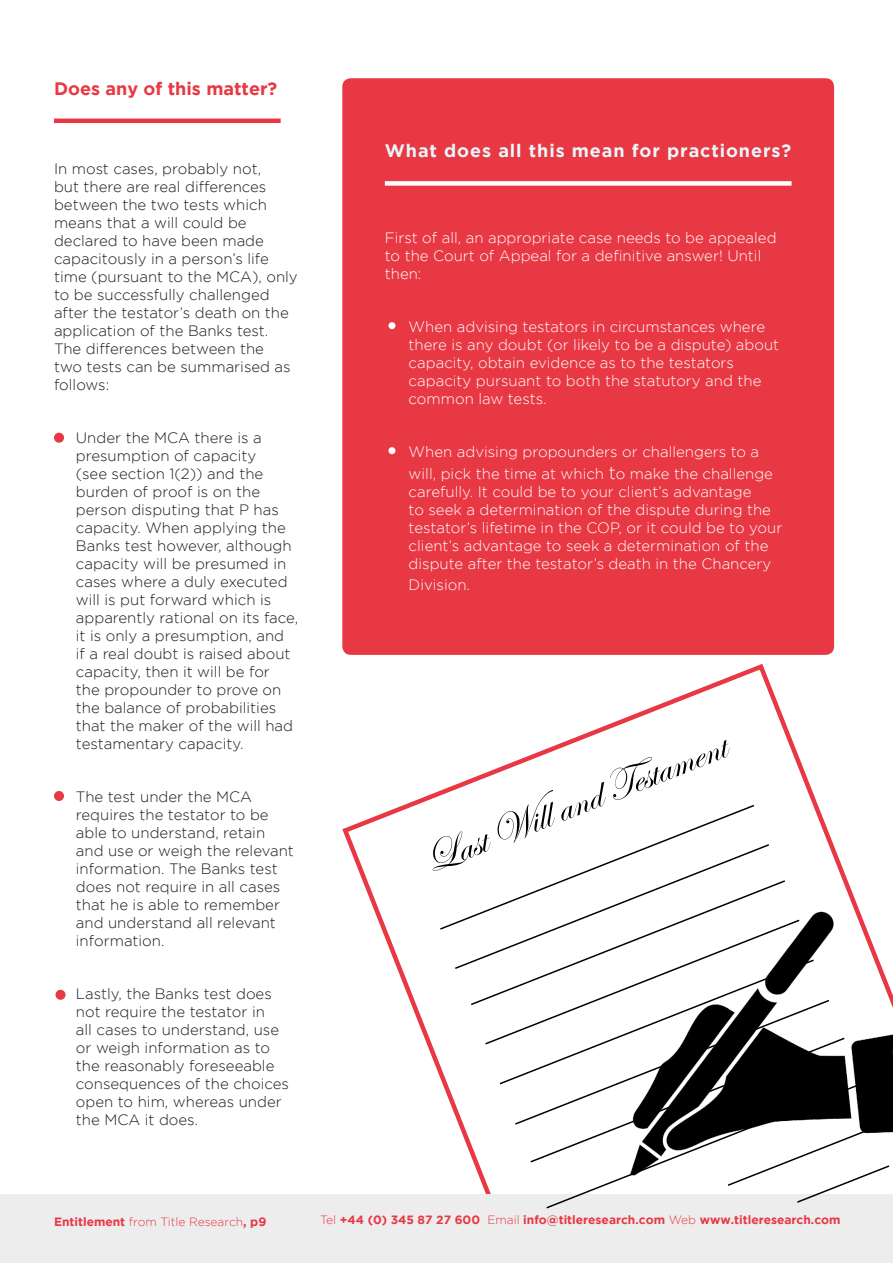
<style>
.page{position:relative;width:893px;height:1263px;background:#fff}
.page>*{position:absolute;margin:0;border:0;box-sizing:border-box;transform-origin:0 0}
.t1{font:43.5px "Edwardian Script ITC";color:#000}
.t2{font:700 18px "Gotham";letter-spacing:.05em;color:#e9f6f9}
.t3{font:700 18px "Gotham";color:#e83844}
.t4{font:300 15px/18px "Gotham";color:#1d1c1b}
.t5{font:300 15px/18px "Gotham";color:#fff}
.t6{font:700 12px "Gotham";color:#e83844}
.t7{font:300 12px "Gotham";color:#e83844}
.s1{font-size:18px}
.s2{font-weight:700}
.s3{font-weight:300}
</style>
<div class="page">
<svg style="left:339px;top:664px;width:554px;height:531px"></svg>
<div style="left:0;top:1195px;width:893px;height:68px;background:#ededed"></div>
<div style="left:342px;top:78px;width:492px;height:577px;background:#e83844;border-radius:9px"></div>
<div style="left:388px;top:321px;width:8px;height:9px;background:#fff;border-radius:50%"></div>
<div style="left:387px;top:321px;width:10px;height:10px;border:2px solid #e83844;border-radius:50%"></div>
<div style="left:388px;top:446px;width:8px;height:9px;background:#fff;border-radius:50%"></div>
<div style="left:387px;top:446px;width:10px;height:10px;border:2px solid #e83844;border-radius:50%"></div>
<div style="left:385px;top:181px;width:406px;height:5px;background:#fff"></div>
<hr style="left:54px;top:119px;width:227px;height:4px;background:#e83844">
<div style="left:55px;top:792px;width:8px;height:8px;background:#e83844;border-radius:50%"></div>
<div style="left:54px;top:791px;width:10px;height:10px;border:2px solid #e83844;border-radius:50%"></div>
<div style="left:55px;top:433px;width:8px;height:9px;background:#e83844;border-radius:50%"></div>
<div style="left:54px;top:433px;width:10px;height:10px;border:2px solid #e83844;border-radius:50%"></div>
<div style="left:56px;top:990px;width:9px;height:9px;background:#e83844;border-radius:50%"></div>
<div style="left:55px;top:990px;width:11px;height:10px;border:2px solid #e83844;border-radius:50%"></div>
<svg style="left:438px;top:803px;width:453px;height:406px"></svg>
<img style="left:580px;top:899px;width:313px;height:290px">
<p class="t3" style="left:54px;top:78px;width:225px">Does any of this matter?</p>
<p class="t4" style="left:54px;top:160px;width:245px">In most cases, probably not,<br>but there are real differences between the two tests which means that a will could be declared to have been made capacitously in a person’s life time (pursuant to the MCA), only to be successfully challenged after the testator’s death on the application of the Banks test.<br>The differences between the<br>two tests can be summarised as follows:</p>
<p class="t4" style="left:76px;top:429px;width:224px">Under the MCA there is a presumption of capacity<br>(see section 1(2)) and the burden of proof is on the person disputing that P has capacity. When applying the<br>Banks test however, although capacity will be presumed in cases where a duly executed will is put forward which is apparently rational on its face, it is only a presumption, and<br>if a real doubt is raised about capacity, then it will be for<br>the propounder to prove on the balance of probabilities that the maker of the will had testamentary capacity.</p>
<p class="t4" style="left:76px;top:788px;width:219px">The test under the MCA requires the testator to be able to understand, retain and use or weigh the relevant information. The Banks test does not require in all cases that he is able to remember and understand all relevant information.</p>
<p class="t4" style="left:76px;top:985px;width:215px">Lastly, the Banks test does not require the testator in<br>all cases to understand, use or weigh information as to the reasonably foreseeable consequences of the choices open to him, whereas under the MCA it does.</p>
<p class="t2" style="left:385px;top:140px;width:408px">What does all this mean for practioners?</p>
<p class="t5" style="left:385px;top:228px;width:393px">First of all, an appropriate case needs to be appealed to the Court of Appeal for a definitive answer! Until then:</p>
<p class="t5" style="left:409px;top:317px;width:372px">When advising testators in circumstances where there is any doubt (or likely to be a dispute) about capacity, obtain evidence as to the testators capacity pursuant to both the statutory and the common law tests.</p>
<p class="t5" style="left:409px;top:441px;width:366px;line-height:21.6px">When advising propounders or challengers to a will, pick the time at which <span class="s1">t</span>o make the challenge</p>
<p class="t5" style="left:409px;top:482px;width:375px">carefully. It could be to your client’s advantage<br>to seek a determination of the dispute during the testator’s lifetime in the COP, or it could be to your client’s advantage to seek a determination of the dispute after the testator’s death in the Chancery</p>
<p class="t5" style="left:409px;top:576px;width:63px">Division.</p>
<h1 class="t1" style="left:416px;top:837px;width:322px;rotate:-21deg">Last Will and Testament</h1>
<p class="t7" style="left:54px;top:1215px;width:214px"><span class="s2">Entitlement</span> from Title Research<span class="s2">, p9</span></p>
<p class="t6" style="left:320px;top:1212px;width:522px"><span class="s3">Tel</span> +44 (0) 345 87 27 600 <span class="s3">Email</span> info@titleresearch.com <span class="s3">Web</span> www.titleresearch.com</p>
</div>
